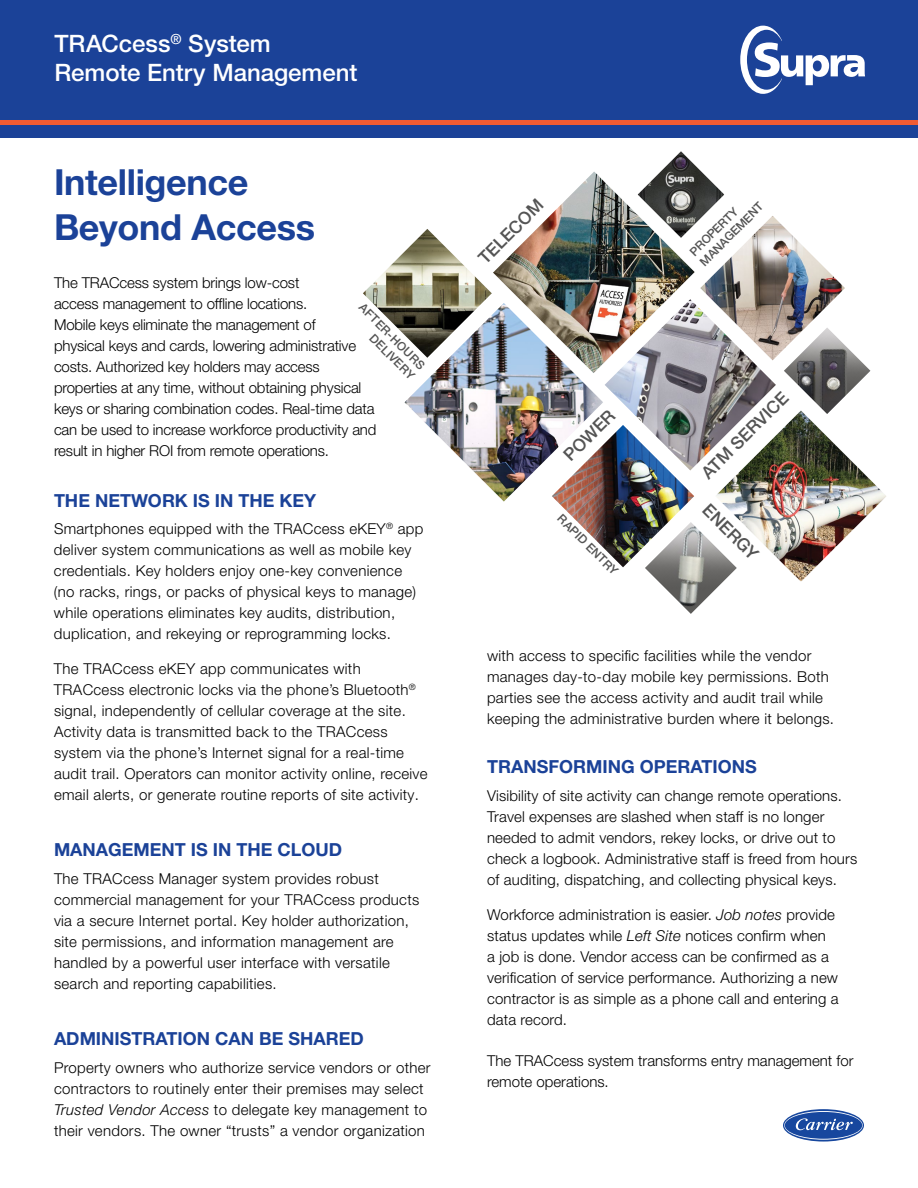
<style>
.page{position:relative;width:918px;height:1188px;background:#fff}
.page>*{position:absolute;margin:0;border:0;box-sizing:border-box;transform-origin:0 0}
.t1{font:700 36px/45px "Helvetica Neue LT Pro";letter-spacing:-.01em;color:#1b4298}
.t2{font:500 24px/28.8px "Helvetica Neue LT Pro";color:#fff}
.t3{font:700 18px "Helvetica Neue LT Pro";color:#1b4298}
.t4{font:500 17.4px "Helvetica Neue LT Pro";color:#545454}
.t5{font:300 15px/21px "Helvetica Neue LT Pro";letter-spacing:.02em;color:#000}
.t6{font:300 15px/21px "Helvetica Neue LT Pro";letter-spacing:-.01em;color:#000}
.t7{font:300 15px/21px "Helvetica Neue LT Pro";color:#000}
.t8{font:500 11.85px/14.2px "Helvetica Neue LT Pro";color:#545454;text-align:right}
.s1{font-style:italic}
</style>
<div class="page">
<div style="left:0;top:0;width:918px;height:120px;background:#1b4298"></div>
<div style="left:0;top:124px;width:918px;height:14px;background:#1b4298"></div>
<hr style="left:0;top:120px;width:918px;height:4px;background:#f15b32">
<img style="left:405px;top:314px;width:198px;height:188px">
<img style="left:493px;top:172px;width:202px;height:201px">
<img style="left:363px;top:229px;width:129px;height:129px">
<img style="left:605px;top:299px;width:171px;height:168px">
<img style="left:552px;top:425px;width:142px;height:142px">
<img style="left:645px;top:522px;width:79px;height:92px">
<img style="left:784px;top:345px;width:86px;height:65px">
<img style="left:700px;top:216px;width:145px;height:144px">
<img style="left:638px;top:151px;width:86px;height:87px">
<img style="left:715px;top:410px;width:171px;height:171px">
<svg style="left:740px;top:26px;width:125px;height:68px"></svg>
<svg style="left:783px;top:1109px;width:81px;height:33px"></svg>
<svg style="left:784px;top:1111px;width:79px;height:29px"></svg>
<h2 class="t2" style="left:54px;top:29px;width:305px">TRACcess<sup>®</sup> System<br>Remote Entry Management</h2>
<h1 class="t1" style="left:54px;top:158px;width:263px">Intelligence<br>Beyond Access</h1>
<p class="t6" style="left:54px;top:271px;width:324px">The TRACcess system brings low-cost<br>access management to offline locations.<br>Mobile keys eliminate the management of<br>physical keys and cards, lowering administrative costs. Authorized key holders may access properties at any time, without obtaining physical keys or sharing combination codes. Real-time data can be used to increase workforce productivity and result in higher ROI from remote operations.</p>
<p class="t3" style="left:54px;top:489px;width:264px">THE NETWORK IS IN THE KEY</p>
<p class="t5" style="left:54px;top:518px;width:371px">Smartphones equipped with the TRACcess eKEY<sup>®</sup> app deliver system communications as well as mobile key credentials. Key holders enjoy one-key convenience (no racks, rings, or packs of physical keys to manage) while operations eliminates key audits, distribution, duplication, and rekeying or reprogramming locks.</p>
<p class="t5" style="left:54px;top:658px;width:375px">The TRACcess eKEY app communicates with TRACcess electronic locks via the phone’s Bluetooth<sup>® </sup>signal, independently of cellular coverage at the site.<br>Activity data is transmitted back to the TRACcess system via the phone’s Internet signal for a real-time audit trail. Operators can monitor activity online, receive email alerts, or generate routine reports of site activity.</p>
<p class="t8" style="left:366px;top:300px;width:89px;rotate:45deg">AFTER-HOURS<br>DELIVERY</p>
<p class="t3" style="left:54px;top:838px;width:290px">MANAGEMENT IS IN THE CLOUD</p>
<p class="t5" style="left:54px;top:868px;width:367px">The TRACcess Manager system provides robust commercial management for your TRACcess products via a secure Internet portal. Key holder authorization, site permissions, and information management are handled by a powerful user interface with versatile search and reporting capabilities.</p>
<p class="t3" style="left:54px;top:1027px;width:311px">ADMINISTRATION CAN BE SHARED</p>
<p class="t5" style="left:54px;top:1057px;width:378px">Property owners who authorize service vendors or other contractors to routinely enter their premises may select <span class="s1">Trusted Vendor Access</span> to delegate key management to their vendors. The owner “trusts” a vendor organization</p>
<p class="t4" style="left:474px;top:254px;width:85px;rotate:-45deg">TELECOM</p>
<p class="t4" style="left:559px;top:451px;width:66px;rotate:-45deg">POWER</p>
<p class="t8" style="left:565px;top:511px;width:82px;rotate:45deg">RAPID ENTRY</p>
<p class="t8" style="left:687px;top:248px;width:85px;text-align:left;rotate:-45deg">PROPERTY<br>MANAGEMENT</p>
<p class="t4" style="left:697px;top:468px;width:116px;rotate:-45deg">ATM SERVICE</p>
<p class="t4" style="left:713px;top:500px;width:72px;rotate:45deg">ENERGY</p>
<p class="t5" style="left:487px;top:645px;width:349px">with access to specific facilities while the vendor manages day-to-day mobile key permissions. Both parties see the access activity and audit trail while keeping the administrative burden where it belongs.</p>
<p class="t3" style="left:487px;top:756px;width:271px">TRANSFORMING OPERATIONS</p>
<p class="t5" style="left:487px;top:785px;width:372px">Visibility of site activity can change remote operations.<br>Travel expenses are slashed when staff is no longer needed to admit vendors, rekey locks, or drive out to check a logbook. Administrative staff is freed from hours of auditing, dispatching, and collecting physical keys.</p>
<p class="t5" style="left:487px;top:903px;width:353px">Workforce administration is easier. <span class="s1">Job notes</span> provide status updates while <span class="s1">Left Site</span> notices confirm when<br>a job is done. Vendor access can be confirmed as a verification of service performance. Authorizing a new contractor is as simple as a phone call and entering a data record.</p>
<p class="t7" style="left:487px;top:1050px;width:368px">The TRACcess system transforms entry management for remote operations.</p>
</div>
